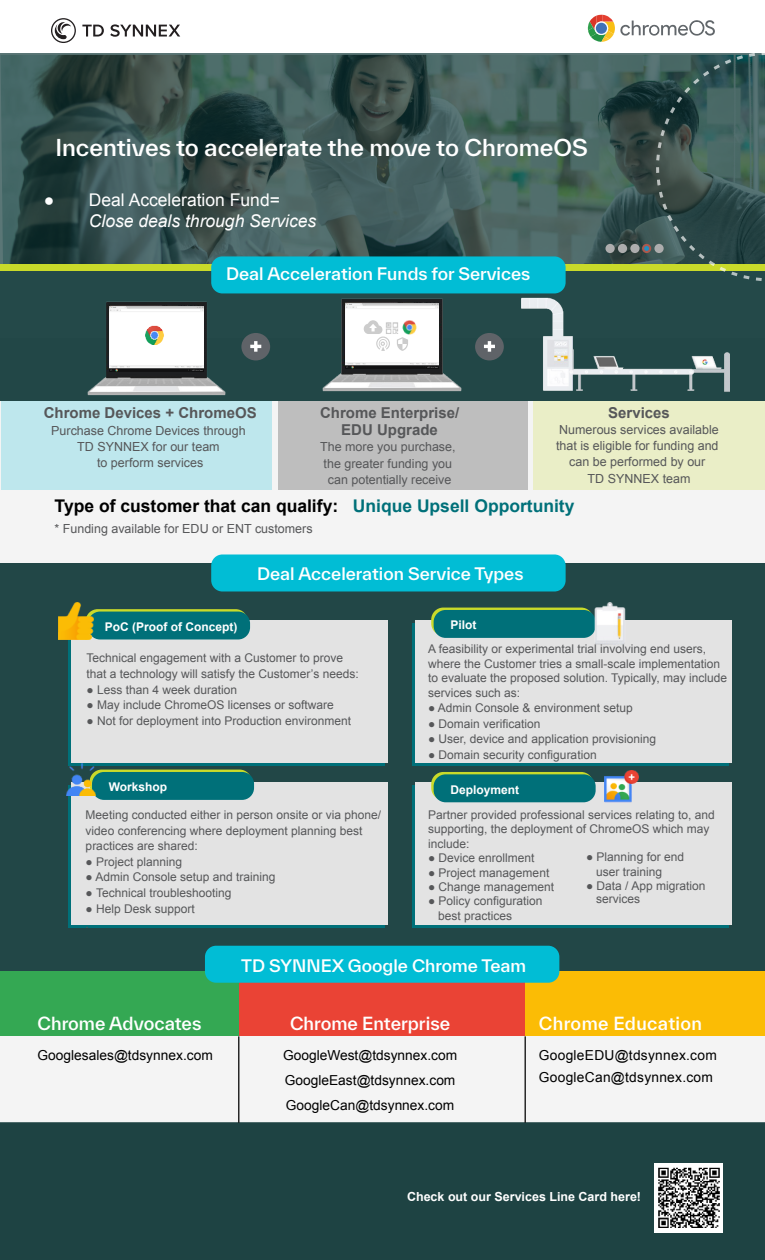
<style>
.page{position:relative;width:765px;height:1260px;background:#fff}
.page>*{position:absolute;margin:0;border:0;box-sizing:border-box;transform-origin:0 0}
.t1{font:500 22.5px "TWK Everett";color:#fff}
.t2{font:700 17.5px "Arial";color:#000}
.t3{font:500 17.5px "TWK Everett";color:#fff}
.t4{font:italic 17.5px "Arial";color:#fff}
.t5{font:17.5px "Arial";color:#fff}
.t6{font:500 17.5px "TWK Everett";letter-spacing:.02em;color:#fff}
.t7{font:500 16.75px "TWK Everett";color:#fff}
.t8{font:700 15px/17.5px "Arial";color:#565759;text-align:center}
.t9{font:13.75px/25px "Arial";color:#000}
.t10{font:13.75px/22.5px "Arial";letter-spacing:.02em;color:#000}
.t11{font:12.5px/16.2px "Arial";color:#565759;text-align:center}
.t12{font:700 12.5px "Arial";color:#fff}
.t13{font:12px/14.4px "Arial";color:#565759}
.t14{font:700 12px "Arial";color:#fff}
.s1{color:#007079}
</style>
<div class="page">
<div style="left:0;top:338px;width:765px;height:922px;background:#f4f4f4"></div>
<div style="left:1px;top:401px;width:271px;height:89px;background:#bee7ed"></div>
<div style="left:278px;top:401px;width:249px;height:89px;background:#bebebe"></div>
<div style="left:533px;top:401px;width:232px;height:89px;background:#eaeec7"></div>
<div style="left:0;top:563px;width:765px;height:412px;background:#224747"></div>
<div style="left:0;top:270px;width:765px;height:131px;background:#244949"></div>
<svg style="left:0;top:53px;width:656px;height:211px;background:#3d5754"></svg>
<div style="left:0;top:264px;width:765px;height:7px;background:#c9da2a"></div>
<div style="left:68px;top:623px;width:317px;height:142px;background:#007079"></div>
<div style="left:413px;top:623px;width:316px;height:142px;background:#007079"></div>
<div style="left:68px;top:785px;width:317px;height:142px;background:#007079"></div>
<div style="left:413px;top:785px;width:316px;height:142px;background:#007079"></div>
<div style="left:71px;top:620px;width:316px;height:143px;background:#e3e3e3"></div>
<div style="left:415px;top:620px;width:317px;height:143px;background:#e3e3e3"></div>
<div style="left:71px;top:782px;width:316px;height:143px;background:#e3e3e3"></div>
<div style="left:415px;top:782px;width:317px;height:143px;background:#e3e3e3"></div>
<div style="left:605px;top:244px;width:10px;height:9px;background:#adadad;border-radius:50%"></div>
<div style="left:618px;top:244px;width:9px;height:9px;background:#adadad;border-radius:50%"></div>
<div style="left:630px;top:244px;width:10px;height:9px;background:#adadad;border-radius:50%"></div>
<div style="left:642px;top:244px;width:9px;height:9px;background:#ab594d;border-radius:50%"></div>
<svg style="left:644px;top:246px;width:5px;height:5px"></svg>
<svg style="left:51px;top:18px;width:25px;height:25px"></svg>
<svg style="left:82px;top:25px;width:22px;height:12px"></svg>
<svg style="left:110px;top:24px;width:70px;height:13px"></svg>
<svg style="left:588px;top:15px;width:127px;height:27px"></svg>
<div style="left:596px;top:23px;width:11px;height:11px;background:#3f71b7;border-radius:50%"></div>
<div style="left:211px;top:256px;width:355px;height:37px;background:#01bdd5;border-radius:11px"></div>
<div style="left:211px;top:555px;width:355px;height:36px;background:#01bdd5;border-radius:11px"></div>
<img style="left:87px;top:301px;width:139px;height:95px">
<img style="left:110px;top:307px;width:93px;height:65px">
<img style="left:144px;top:324px;width:22px;height:24px">
<div style="left:241px;top:333px;width:29px;height:27px;background:#5f6368;border-radius:50%"></div>
<svg style="left:250px;top:341px;width:11px;height:11px"></svg>
<div style="left:475px;top:333px;width:29px;height:27px;background:#5f6368;border-radius:50%"></div>
<svg style="left:484px;top:341px;width:11px;height:11px"></svg>
<img style="left:322px;top:298px;width:140px;height:94px">
<img style="left:346px;top:303px;width:93px;height:65px">
<div style="left:377px;top:340px;width:12px;height:12px;background:#fff;border-radius:50%"></div>
<svg style="left:364px;top:320px;width:26px;height:31px"></svg>
<svg style="left:397px;top:337px;width:11px;height:14px"></svg>
<img style="left:385px;top:321px;width:36px;height:14px">
<img style="left:522px;top:285px;width:208px;height:117px">
<svg style="left:86px;top:609px;width:162px;height:28px"></svg>
<svg style="left:431px;top:608px;width:162px;height:27px"></svg>
<div style="left:431px;top:772px;width:162px;height:28px;background:#c9da2a;border-radius:12px"></div>
<div style="left:90px;top:770px;width:162px;height:28px;background:#c9da2a;border-radius:12px"></div>
<div style="left:88px;top:612px;width:162px;height:27px;background:#007079;border-radius:12px"></div>
<div style="left:434px;top:610px;width:162px;height:28px;background:#007079;border-radius:12px"></div>
<div style="left:434px;top:774px;width:162px;height:28px;background:#007079;border-radius:12px"></div>
<div style="left:92px;top:772px;width:162px;height:28px;background:#007079;border-radius:12px"></div>
<img style="left:59px;top:603px;width:34px;height:37px">
<img style="left:67px;top:764px;width:28px;height:32px">
<img style="left:594px;top:603px;width:32px;height:41px">
<img style="left:604px;top:770px;width:34px;height:33px">
<svg style="left:656px;top:53px;width:109px;height:228px;background:#3d5952"></svg>
<div style="left:238px;top:972px;width:290px;height:64px;background:#ea4335"></div>
<div style="left:526px;top:972px;width:239px;height:64px;background:#fbbc05"></div>
<div style="left:0;top:972px;width:239px;height:64px;background:#34a853"></div>
<div style="left:205px;top:946px;width:354px;height:37px;background:#01bdd5;border-radius:11px"></div>
<div style="left:0;top:1122px;width:765px;height:138px;background:#1e4343"></div>
<div style="left:655px;top:1164px;width:68px;height:69px;background:#fff"></div>
<img style="left:658px;top:1167px;width:62px;height:61px">
<hr style="left:238px;top:1036px;width:1px;height:87px;background:#000">
<hr style="left:525px;top:1036px;width:1px;height:87px;background:#000">
<h1 class="t1" style="left:55px;top:132px;width:534px">Incentives to accelerate the move to ChromeOS</h1>
<h2 class="t5" style="left:44px;top:188px;width:238px">● Deal Acceleration Fund=</h2>
<h2 class="t4" style="left:89px;top:209px;width:229px">Close deals through Services</h2>
<h3 class="t7" style="left:226px;top:262px;width:306px">Deal Acceleration Funds for Services</h3>
<p class="t8" style="left:320px;top:404px;width:141px">Chrome Enterprise/<br>EDU Upgrade</p>
<p class="t11" style="left:320px;top:439px;width:137px">The more you purchase, the greater funding you can potentially receive</p>
<p class="t8" style="left:608px;top:404px;width:63px">Services</p>
<p class="t11" style="left:556px;top:421px;width:164px">Numerous services available that is eligible for funding and can be performed by our<br>TD SYNNEX team</p>
<h2 class="t2" style="left:55px;top:494px;width:521px">Type of customer that can qualify: <span class="s1">Unique Upsell Opportunity</span></h2>
<p class="t11" style="left:54px;top:521px;width:260px">* Funding available for EDU or ENT customers</p>
<h3 class="t7" style="left:257px;top:562px;width:268px">Deal Acceleration Service Types</h3>
<p class="t8" style="left:44px;top:405px;width:214px">Chrome Devices + ChromeOS</p>
<p class="t11" style="left:51px;top:422px;width:196px">Purchase Chrome Devices through<br>TD SYNNEX for our team<br>to perform services</p>
<p class="t14" style="left:105px;top:618px;width:134px">PoC (Proof of Concept)</p>
<p class="t13" style="left:86px;top:650px;width:274px;line-height:15.6px">Technical engagement with a Customer to prove that a technology will satisfy the Customer’s needs:</p>
<p class="t13" style="left:86px;top:682px;width:152px">● Less than 4 week duration</p>
<p class="t13" style="left:86px;top:698px;width:249px">● May include ChromeOS licenses or software</p>
<p class="t13" style="left:86px;top:713px;width:266px">● Not for deployment into Production environment</p>
<p class="t14" style="left:109px;top:779px;width:60px">Workshop</p>
<p class="t13" style="left:86px;top:807px;width:297px;line-height:15.6px">Meeting conducted either in person onsite or via phone/ video conferencing where deployment planning best practices are shared:</p>
<p class="t13" style="left:86px;top:855px;width:98px">● Project planning</p>
<p class="t13" style="left:86px;top:870px;width:192px">● Admin Console setup and training</p>
<p class="t13" style="left:86px;top:886px;width:147px">● Technical troubleshooting</p>
<p class="t13" style="left:86px;top:901px;width:111px;line-height:15.6px">● Help Desk support .</p>
<p class="t14" style="left:450px;top:617px;width:28px">Pilot</p>
<p class="t13" style="left:428px;top:642px;width:301px">A feasibility or experimental trial involving end users, where the Customer tries a small-scale implementation to evaluate the proposed solution. Typically, may include services such as:</p>
<p class="t13" style="left:428px;top:701px;width:206px">● Admin Console &amp; environment setup</p>
<p class="t13" style="left:428px;top:717px;width:114px">● Domain verification</p>
<p class="t13" style="left:428px;top:732px;width:230px">● User, device and application provisioning</p>
<p class="t13" style="left:428px;top:748px;width:170px">● Domain security configuration</p>
<p class="t14" style="left:450px;top:781px;width:70px">Deployment</p>
<p class="t13" style="left:428px;top:808px;width:288px">Partner provided professional services relating to, and supporting, the deployment of ChromeOS which may include:</p>
<p class="t13" style="left:428px;top:851px;width:108px">● Device enrollment</p>
<p class="t13" style="left:428px;top:865px;width:123px">● Project management</p>
<p class="t13" style="left:428px;top:880px;width:127px">● Change management</p>
<p class="t13" style="left:438px;top:894px;width:106px;text-indent:-10px">● Policy configuration best practices</p>
<p class="t13" style="left:596px;top:850px;width:89px;text-indent:-10px">● Planning for end user training</p>
<p class="t13" style="left:596px;top:879px;width:111px;line-height:13.2px;text-indent:-10px">● Data / App migration services</p>
<h2 class="t3" style="left:38px;top:1011px;width:165px">Chrome Advocates</h2>
<p class="t9" style="left:38px;top:1043px;width:177px">Googlesales@tdsynnex.com</p>
<h3 class="t7" style="left:241px;top:953px;width:286px">TD SYNNEX Google Chrome Team</h3>
<h2 class="t3" style="left:290px;top:1011px;width:162px">Chrome Enterprise</h2>
<p class="t9" style="left:283px;top:1043px;width:176px">GoogleWest@tdsynnex.com<br>GoogleEast@tdsynnex.com<br>GoogleCan@tdsynnex.com</p>
<h2 class="t6" style="left:539px;top:1011px;width:165px">Chrome Education</h2>
<p class="t10" style="left:539px;top:1044px;width:179px">GoogleEDU@tdsynnex.com<br>GoogleCan@tdsynnex.com</p>
<p class="t12" style="left:407px;top:1188px;width:236px">Check out our Services Line Card here!</p>
</div>
